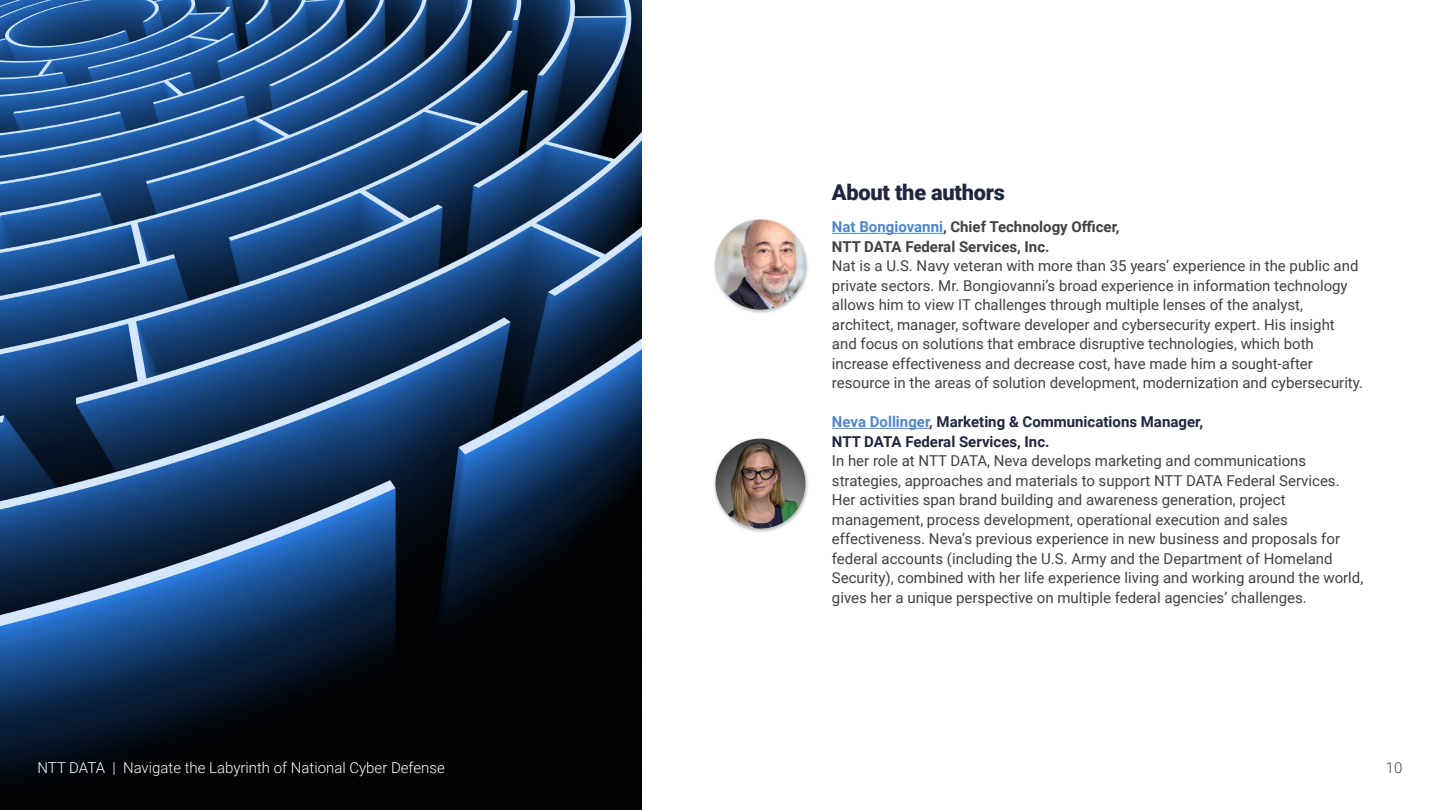
<style>
.page{position:relative;width:1440px;height:810px;background:#fff}
.page>*{position:absolute;margin:0;border:0;box-sizing:border-box;transform-origin:0 0}
.t1{font:900 21.75px "Roboto";letter-spacing:-.01em;color:#202640}
.Body_Copy{font:15px/19.5px "Roboto";color:#414042}
.Body_Copy-2{font:700 15px/19.5px "Roboto";color:#202640}
.Body_Copy-3{font:700 15px/19.5px "Roboto";color:#414042}
.Running_Header_Foote{font:300 15px "Roboto";color:#fff}
.t2{font:300 15px "Roboto";color:#414042}
.s1{color:#5087c7}
.s2{color:#414042}
</style>
<div class="page">
<hr style="left:832px;top:233px;width:111px;height:1px;background:#5087c7">
<hr style="left:832px;top:428px;width:97px;height:1px;background:#5087c7">
<div style="left:712px;top:218px;width:97px;height:96px;background:#a5a5a5;opacity:.75"></div>
<img style="left:716px;top:220px;width:90px;height:90px;border-radius:45px">
<div style="left:712px;top:437px;width:97px;height:96px;background:#a5a5a5;opacity:.75"></div>
<img style="left:716px;top:439px;width:90px;height:90px;border-radius:45px">
<img style="left:0;top:0;width:642px;height:810px">
<p class="t1" style="left:832px;top:177px;width:175px">About the authors</p>
<p class="Body_Copy-3" style="left:832px;top:217px;width:289px"><span class="s1">Nat Bongiovanni</span>, Chief Technology Officer,<br>NTT DATA Federal Services, Inc.</p>
<p class="Body_Copy" style="left:832px;top:256px;width:533px">Nat is a U.S. Navy veteran with more than 35 years’ experience in the public and private sectors. Mr. Bongiovanni’s broad experience in information technology allows him to view IT challenges through multiple lenses of the analyst, architect, manager, software developer and cybersecurity expert. His insight and focus on solutions that embrace disruptive technologies, which both increase effectiveness and decrease cost, have made him a sought-after resource in the areas of solution development, modernization and cybersecurity.</p>
<p class="Body_Copy-2" style="left:832px;top:412px;width:373px"><span class="s1">Neva Dollinger</span><span class="s2">,</span> Marketing &amp; Communications Manager,<br>NTT DATA Federal Services, Inc.</p>
<p class="Body_Copy" style="left:832px;top:451px;width:533px">In her role at NTT DATA, Neva develops marketing and communications strategies, approaches and materials to support NTT DATA Federal Services.<br>Her activities span brand building and awareness generation, project management, process development, operational execution and sales effectiveness. Neva’s previous experience in new business and proposals for federal accounts (including the U.S. Army and the Department of Homeland Security), combined with her life experience living and working around the world, gives her a unique perspective on multiple federal agencies’ challenges.</p>
<p class="Running_Header_Foote" style="left:38px;top:757px;width:409px">NTT DATA | Navigate the Labyrinth of National Cyber Defense</p>
<p class="t2" style="left:1386px;top:757px;width:18px">10</p>
</div>
